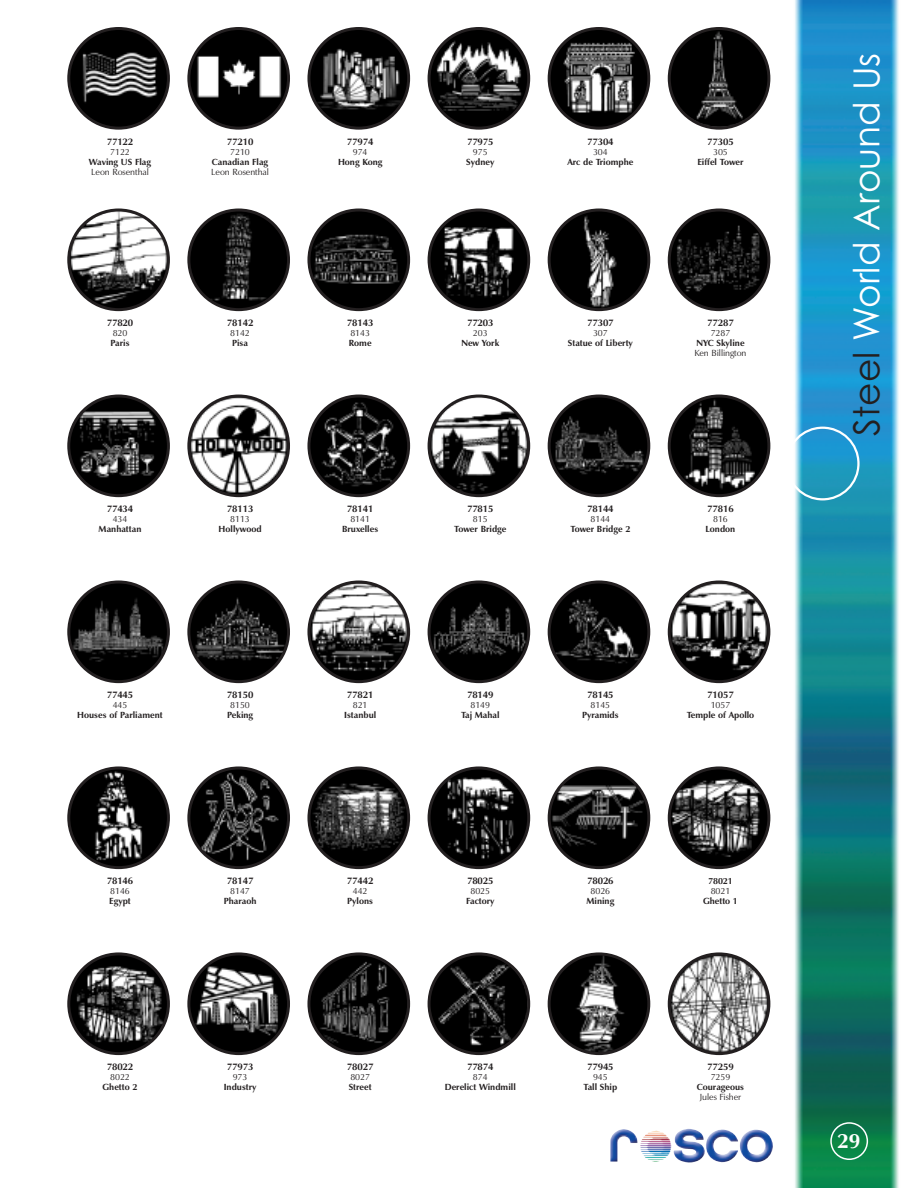
<style>
.page{position:relative;width:918px;height:1188px;background:#fff}
.page>*{position:absolute;margin:0;border:0;box-sizing:border-box;transform-origin:0 0}
.t1{font:36px "Century Gothic";color:#fff}
.t2{font:700 21px "Zapf Humanist 601 BT";color:#fff}
.t3{font:700 9.75px "Zapf Humanist 601 BT";letter-spacing:-.005em;color:#231f20}
.t4{font:700 9px "Zapf Humanist 601 BT";color:#231f20}
.t5{font:9px "Zapf Humanist 601 BT";letter-spacing:-.005em;color:#231f20}
.s1{color:#231f20}
</style>
<div class="page">
<img style="left:795px;top:0;width:104px;height:1188px">
<svg style="left:795px;top:427px;width:65px;height:73px;background:#39a4cc"></svg>
<svg style="left:830px;top:1122px;width:38px;height:38px"></svg>
<img style="left:610px;top:1129px;width:163px;height:34px">
<svg style="left:67px;top:27px;width:103px;height:103px"></svg>
<svg style="left:187px;top:27px;width:103px;height:103px"></svg>
<svg style="left:307px;top:27px;width:103px;height:103px"></svg>
<svg style="left:428px;top:27px;width:102px;height:103px"></svg>
<svg style="left:548px;top:27px;width:102px;height:103px"></svg>
<svg style="left:668px;top:27px;width:102px;height:103px"></svg>
<svg style="left:67px;top:208px;width:103px;height:103px"></svg>
<svg style="left:187px;top:208px;width:103px;height:103px"></svg>
<svg style="left:307px;top:208px;width:103px;height:103px"></svg>
<svg style="left:428px;top:208px;width:102px;height:103px"></svg>
<svg style="left:548px;top:208px;width:102px;height:103px"></svg>
<svg style="left:668px;top:208px;width:102px;height:103px"></svg>
<svg style="left:67px;top:395px;width:103px;height:102px"></svg>
<svg style="left:187px;top:395px;width:103px;height:102px"></svg>
<svg style="left:307px;top:395px;width:103px;height:102px"></svg>
<svg style="left:428px;top:395px;width:102px;height:102px"></svg>
<svg style="left:548px;top:395px;width:102px;height:102px"></svg>
<svg style="left:668px;top:395px;width:102px;height:102px"></svg>
<svg style="left:67px;top:580px;width:103px;height:103px"></svg>
<svg style="left:187px;top:580px;width:103px;height:103px"></svg>
<svg style="left:307px;top:580px;width:103px;height:103px"></svg>
<svg style="left:428px;top:580px;width:102px;height:103px"></svg>
<svg style="left:548px;top:580px;width:102px;height:103px"></svg>
<svg style="left:668px;top:580px;width:102px;height:103px"></svg>
<svg style="left:67px;top:766px;width:103px;height:103px"></svg>
<svg style="left:187px;top:766px;width:103px;height:103px"></svg>
<svg style="left:307px;top:766px;width:103px;height:103px"></svg>
<svg style="left:428px;top:766px;width:102px;height:103px"></svg>
<svg style="left:548px;top:766px;width:102px;height:103px"></svg>
<svg style="left:668px;top:766px;width:102px;height:103px"></svg>
<svg style="left:67px;top:952px;width:103px;height:103px"></svg>
<svg style="left:187px;top:952px;width:103px;height:103px"></svg>
<svg style="left:307px;top:952px;width:103px;height:103px"></svg>
<svg style="left:428px;top:952px;width:102px;height:103px"></svg>
<svg style="left:548px;top:952px;width:102px;height:103px"></svg>
<svg style="left:668px;top:952px;width:102px;height:103px"></svg>
<p class="t3" style="left:107px;top:138px;width:28px">77122</p>
<p class="t5" style="left:110px;top:148px;width:21px">7122</p>
<p class="t4" style="left:89px;top:158px;width:64px">Waving US Flag</p>
<p class="t5" style="left:91px;top:168px;width:59px">Leon Rosenthal</p>
<p class="t3" style="left:107px;top:319px;width:28px">77820</p>
<p class="t5" style="left:113px;top:330px;width:16px">820</p>
<p class="t4" style="left:110px;top:340px;width:21px">Paris</p>
<p class="t3" style="left:227px;top:138px;width:28px">77210</p>
<p class="t5" style="left:230px;top:148px;width:21px">7210</p>
<p class="t4" style="left:212px;top:158px;width:58px">Canadian Flag</p>
<p class="t5" style="left:211px;top:168px;width:59px">Leon Rosenthal</p>
<p class="t3" style="left:227px;top:319px;width:28px">78142</p>
<p class="t5" style="left:230px;top:330px;width:21px">8142</p>
<p class="t4" style="left:232px;top:340px;width:18px">Pisa</p>
<p class="t3" style="left:347px;top:138px;width:28px">77974</p>
<p class="t5" style="left:353px;top:148px;width:16px">974</p>
<p class="t4" style="left:338px;top:158px;width:46px">Hong Kong</p>
<p class="t3" style="left:347px;top:319px;width:28px">78143</p>
<p class="t5" style="left:350px;top:330px;width:21px">8143</p>
<p class="t4" style="left:349px;top:340px;width:24px">Rome</p>
<p class="t3" style="left:467px;top:138px;width:28px">77975</p>
<p class="t5" style="left:473px;top:148px;width:16px">975</p>
<p class="t4" style="left:466px;top:158px;width:30px">Sydney</p>
<p class="t3" style="left:467px;top:319px;width:28px">77203</p>
<p class="t5" style="left:473px;top:330px;width:16px">203</p>
<p class="t4" style="left:461px;top:340px;width:39px">New York</p>
<p class="t3" style="left:587px;top:138px;width:28px">77304</p>
<p class="t5" style="left:593px;top:148px;width:16px">304</p>
<p class="t4" style="left:567px;top:158px;width:68px">Arc de Triomphe</p>
<p class="t3" style="left:587px;top:319px;width:28px">77307</p>
<p class="t5" style="left:593px;top:330px;width:16px">307</p>
<p class="t4" style="left:568px;top:340px;width:67px">Statue of Liberty</p>
<p class="t3" style="left:707px;top:138px;width:28px">77305</p>
<p class="t5" style="left:713px;top:148px;width:16px">305</p>
<p class="t4" style="left:697px;top:158px;width:48px">Eiffel Tower</p>
<p class="t3" style="left:707px;top:319px;width:28px">77287</p>
<p class="t5" style="left:711px;top:330px;width:21px">7287</p>
<p class="t4" style="left:696px;top:340px;width:50px">NYC Skyline</p>
<p class="t5" style="left:694px;top:350px;width:54px">Ken Billington</p>
<h1 class="t1" style="left:846px;top:436px;width:385px;rotate:-90deg"><span class="s1">Steel</span> World Around Us</h1>
<p class="t3" style="left:107px;top:505px;width:28px">77434</p>
<p class="t5" style="left:113px;top:516px;width:16px">434</p>
<p class="t4" style="left:99px;top:526px;width:44px">Manhattan</p>
<p class="t3" style="left:227px;top:505px;width:28px">78113</p>
<p class="t5" style="left:230px;top:516px;width:21px">8113</p>
<p class="t4" style="left:219px;top:526px;width:44px">Hollywood</p>
<p class="t3" style="left:347px;top:505px;width:28px">78141</p>
<p class="t5" style="left:350px;top:516px;width:21px">8141</p>
<p class="t4" style="left:342px;top:526px;width:38px">Bruxelles</p>
<p class="t3" style="left:467px;top:505px;width:28px">77815</p>
<p class="t5" style="left:473px;top:516px;width:16px">815</p>
<p class="t4" style="left:454px;top:526px;width:54px">Tower Bridge</p>
<p class="t3" style="left:587px;top:505px;width:28px">78144</p>
<p class="t5" style="left:591px;top:516px;width:21px">8144</p>
<p class="t4" style="left:570px;top:526px;width:61px">Tower Bridge 2</p>
<p class="t3" style="left:707px;top:505px;width:28px">77816</p>
<p class="t5" style="left:713px;top:516px;width:16px">816</p>
<p class="t4" style="left:706px;top:526px;width:31px">London</p>
<p class="t3" style="left:107px;top:691px;width:28px">77445</p>
<p class="t5" style="left:113px;top:702px;width:16px">445</p>
<p class="t4" style="left:77px;top:712px;width:87px">Houses of Parliament</p>
<p class="t3" style="left:227px;top:691px;width:28px">78150</p>
<p class="t5" style="left:230px;top:702px;width:21px">8150</p>
<p class="t4" style="left:227px;top:712px;width:28px">Peking</p>
<p class="t3" style="left:347px;top:691px;width:28px">77821</p>
<p class="t5" style="left:353px;top:702px;width:16px">821</p>
<p class="t4" style="left:344px;top:712px;width:34px">Istanbul</p>
<p class="t3" style="left:467px;top:691px;width:28px">78149</p>
<p class="t5" style="left:471px;top:702px;width:21px">8149</p>
<p class="t4" style="left:461px;top:712px;width:40px">Taj Mahal</p>
<p class="t3" style="left:587px;top:691px;width:28px">78145</p>
<p class="t5" style="left:591px;top:702px;width:21px">8145</p>
<p class="t4" style="left:582px;top:712px;width:38px">Pyramids</p>
<p class="t3" style="left:707px;top:691px;width:28px">71057</p>
<p class="t5" style="left:711px;top:702px;width:21px">1057</p>
<p class="t4" style="left:687px;top:712px;width:69px">Temple of Apollo</p>
<p class="t3" style="left:107px;top:877px;width:28px">78146</p>
<p class="t5" style="left:110px;top:888px;width:21px">8146</p>
<p class="t4" style="left:109px;top:898px;width:23px">Egypt</p>
<p class="t3" style="left:227px;top:877px;width:28px">78147</p>
<p class="t5" style="left:230px;top:888px;width:21px">8147</p>
<p class="t4" style="left:224px;top:898px;width:34px">Pharaoh</p>
<p class="t3" style="left:347px;top:877px;width:28px">77442</p>
<p class="t5" style="left:353px;top:888px;width:16px">442</p>
<p class="t4" style="left:347px;top:898px;width:27px">Pylons</p>
<p class="t3" style="left:467px;top:877px;width:28px">78025</p>
<p class="t5" style="left:471px;top:888px;width:21px">8025</p>
<p class="t4" style="left:466px;top:898px;width:30px">Factory</p>
<p class="t3" style="left:587px;top:877px;width:28px">78026</p>
<p class="t5" style="left:591px;top:888px;width:21px">8026</p>
<p class="t4" style="left:586px;top:898px;width:29px">Mining</p>
<p class="t4" style="left:708px;top:877px;width:26px">78021</p>
<p class="t5" style="left:711px;top:887px;width:21px">8021</p>
<p class="t4" style="left:703px;top:897px;width:36px">Ghetto 1</p>
<p class="t3" style="left:107px;top:1063px;width:28px">78022</p>
<p class="t5" style="left:110px;top:1074px;width:21px">8022</p>
<p class="t4" style="left:103px;top:1084px;width:36px">Ghetto 2</p>
<p class="t3" style="left:227px;top:1063px;width:28px">77973</p>
<p class="t5" style="left:233px;top:1074px;width:16px">973</p>
<p class="t4" style="left:224px;top:1084px;width:34px">Industry</p>
<p class="t3" style="left:347px;top:1063px;width:28px">78027</p>
<p class="t5" style="left:350px;top:1074px;width:21px">8027</p>
<p class="t4" style="left:349px;top:1084px;width:24px">Street</p>
<p class="t3" style="left:467px;top:1063px;width:28px">77874</p>
<p class="t5" style="left:473px;top:1074px;width:16px">874</p>
<p class="t4" style="left:445px;top:1084px;width:73px">Derelict Windmill</p>
<p class="t3" style="left:587px;top:1063px;width:28px">77945</p>
<p class="t5" style="left:593px;top:1074px;width:16px">945</p>
<p class="t4" style="left:584px;top:1084px;width:35px">Tall Ship</p>
<p class="t3" style="left:707px;top:1063px;width:28px">77259</p>
<p class="t5" style="left:711px;top:1074px;width:21px">7259</p>
<p class="t4" style="left:697px;top:1084px;width:49px">Courageous</p>
<p class="t5" style="left:700px;top:1094px;width:43px">Jules Fisher</p>
<h2 class="t2" style="left:837px;top:1132px;width:25px">29</h2>
</div>
